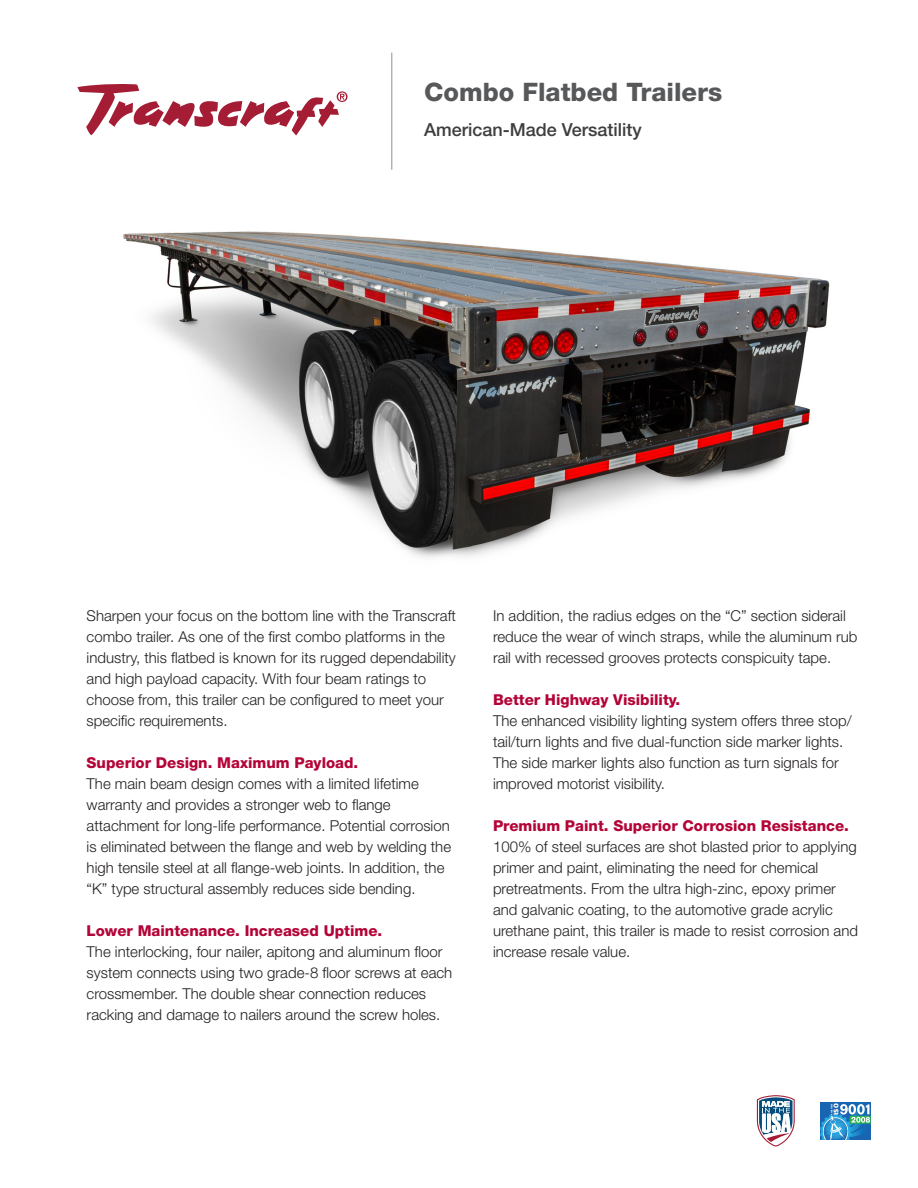
<style>
.page{position:relative;width:918px;height:1188px;background:#fff}
.page>*{position:absolute;margin:0;border:0;box-sizing:border-box;transform-origin:0 0}
.t1{font:800 25.5px "Helvetica Neue LT Std";color:#57585a}
.t2{font:500 18px "Helvetica Neue LT Std";color:#3e3e3f}
.t3{font:300 15px/21px "Helvetica Neue LT Std";color:#231f20}
.t4{font:800 15px "Helvetica Neue LT Std";color:#b30437}
.t5{font:900 6.75px "Meta Plus";color:#fff;scale:1.04 1}
.t6{font:900 1.8px "Meta Plus";color:#fff}
</style>
<div class="page">
<img style="left:123px;top:231px;width:707px;height:327px">
<hr style="left:391px;top:53px;width:1px;height:117px;background:#b2b3b7">
<svg style="left:77px;top:84px;width:271px;height:52px"></svg>
<svg style="left:757px;top:1095px;width:38px;height:52px"></svg>
<svg style="left:820px;top:1102px;width:51px;height:38px;background:#4795c5"></svg>
<p class="t1" style="left:424px;top:77px;width:300px">Combo Flatbed Trailers</p>
<p class="t2" style="left:424px;top:118px;width:219px">American-Made Versatility</p>
<p class="t3" style="left:87px;top:605px;width:371px">Sharpen your focus on the bottom line with the Transcraft combo trailer. As one of the first combo platforms in the industry, this flatbed is known for its rugged dependability and high payload capacity. With four beam ratings to choose from, this trailer can be configured to meet your specific requirements.</p>
<p class="t4" style="left:87px;top:754px;width:273px">Superior Design. Maximum Payload.</p>
<p class="t3" style="left:87px;top:773px;width:366px">The main beam design comes with a limited lifetime warranty and provides a stronger web to flange attachment for long-life performance. Potential corrosion is eliminated between the flange and web by welding the high tensile steel at all flange-web joints. In addition, the “K” type structural assembly reduces side bending.</p>
<p class="t4" style="left:87px;top:922px;width:297px">Lower Maintenance. Increased Uptime.</p>
<p class="t3" style="left:87px;top:941px;width:367px">The interlocking, four nailer, apitong and aluminum floor system connects using two grade-8 floor screws at each crossmember. The double shear connection reduces racking and damage to nailers around the screw holes.</p>
<p class="t3" style="left:493px;top:605px;width:366px">In addition, the radius edges on the “C” section siderail reduce the wear of winch straps, while the aluminum rub rail with recessed grooves protects conspicuity tape.</p>
<p class="t4" style="left:493px;top:691px;width:189px">Better Highway Visibility.</p>
<p class="t3" style="left:493px;top:710px;width:360px">The enhanced visibility lighting system offers three stop/ tail/turn lights and five dual-function side marker lights.<br>The side marker lights also function as turn signals for improved motorist visibility.</p>
<p class="t4" style="left:493px;top:817px;width:357px">Premium Paint. Superior Corrosion Resistance.</p>
<p class="t3" style="left:493px;top:836px;width:367px">100% of steel surfaces are shot blasted prior to applying primer and paint, eliminating the need for chemical pretreatments. From the ultra high-zinc, epoxy primer and galvanic coating, to the automotive grade acrylic urethane paint, this trailer is made to resist corrosion and increase resale value.</p>
<p class="t6" style="left:831px;top:1115px;width:12px;rotate:-90deg">REGISTERED</p>
<p class="t5" style="left:832px;top:1115px;width:13px;rotate:-90deg">ISO</p>
</div>
